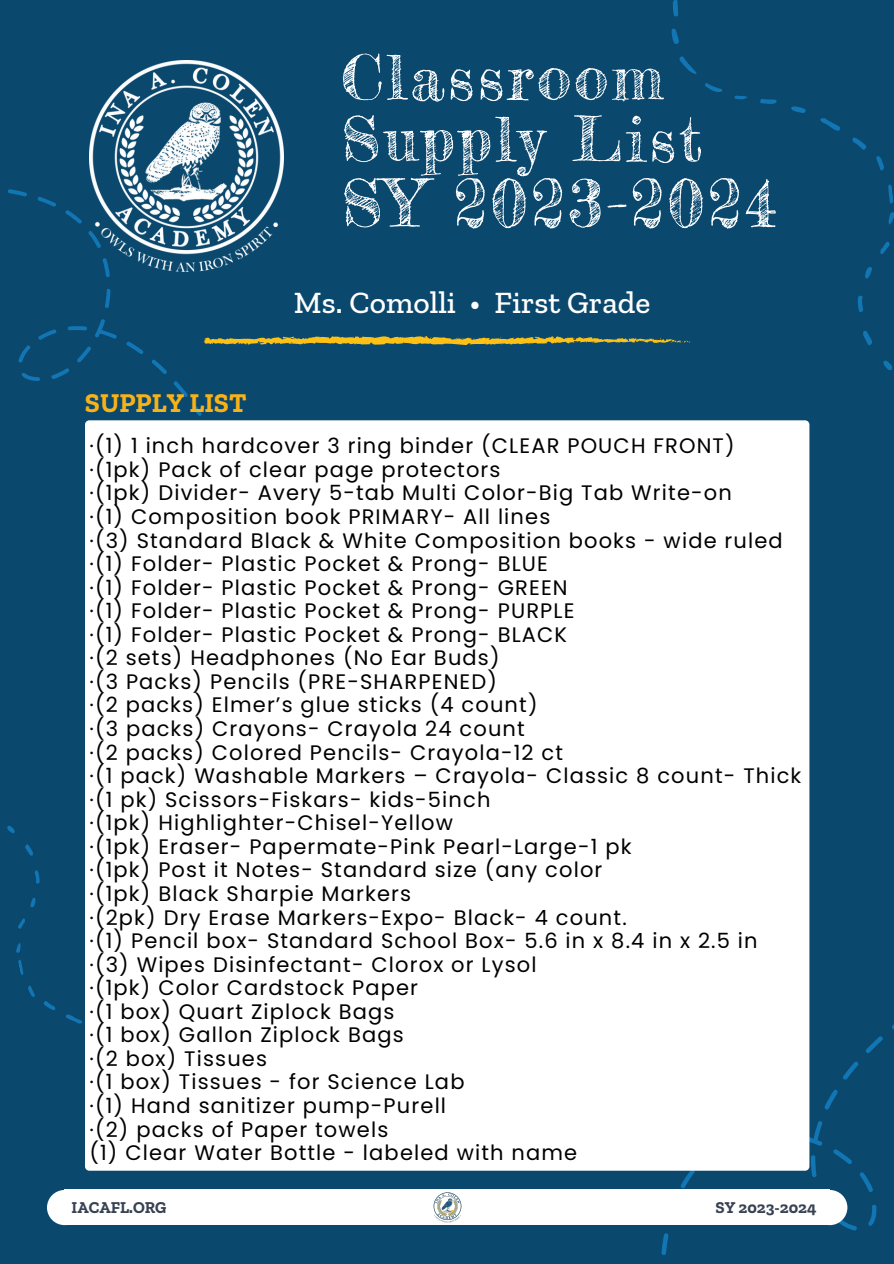
<style>
.page{position:relative;width:894px;height:1264px;background:#fff}
.page>*{position:absolute;margin:0;border:0;box-sizing:border-box;transform-origin:0 0}
.t1{font:65.25px "Frederickathe Great";letter-spacing:.055em;color:#fff}
.t2{font:61.8px "Frederickathe Great";letter-spacing:.055em;color:#fff}
.t3{font:500 31.5px "Zilla Slab";color:#fff}
.t4{font:700 27px "Zilla Slab";color:#f8b218}
.t5{font:21px "Poppins";letter-spacing:.055em;color:#000}
.t6{font:700 16.5px "Zilla Slab";color:#384254}
</style>
<div class="page">
<div style="left:0;top:0;width:893px;height:1263px;background:#0b486e"></div>
<img style="left:89px;top:60px;width:194px;height:212px">
<div style="left:47px;top:1189px;width:35px;height:36px;background:#fff;border-radius:50%"></div>
<svg style="left:677px;top:1170px;width:44px;height:19px"></svg>
<svg style="left:865px;top:1036px;width:18px;height:17px"></svg>
<svg style="left:843px;top:1061px;width:16px;height:19px"></svg>
<svg style="left:661px;top:1233px;width:8px;height:22px"></svg>
<svg style="left:824px;top:1090px;width:14px;height:20px"></svg>
<svg style="left:800px;top:1119px;width:77px;height:112px"></svg>
<div style="left:812px;top:1189px;width:35px;height:36px;background:#fff;border-radius:50%"></div>
<div style="left:65px;top:1189px;width:764px;height:35px;background:#fff"></div>
<svg style="left:204px;top:336px;width:486px;height:9px"></svg>
<img style="left:427px;top:1192px;width:40px;height:33px">
<svg style="left:820px;top:118px;width:21px;height:13px"></svg>
<svg style="left:679px;top:56px;width:17px;height:18px"></svg>
<svg style="left:671px;top:28px;width:8px;height:16px"></svg>
<svg style="left:852px;top:137px;width:14px;height:13px"></svg>
<svg style="left:673px;top:0;width:5px;height:17px"></svg>
<svg style="left:863px;top:331px;width:9px;height:15px"></svg>
<svg style="left:888px;top:184px;width:5px;height:20px"></svg>
<svg style="left:705px;top:83px;width:17px;height:9px"></svg>
<svg style="left:760px;top:99px;width:16px;height:5px"></svg>
<svg style="left:857px;top:295px;width:6px;height:17px"></svg>
<svg style="left:791px;top:106px;width:15px;height:7px"></svg>
<svg style="left:876px;top:156px;width:8px;height:15px"></svg>
<svg style="left:865px;top:267px;width:7px;height:12px"></svg>
<svg style="left:880px;top:242px;width:10px;height:12px"></svg>
<svg style="left:883px;top:360px;width:9px;height:10px"></svg>
<svg style="left:888px;top:212px;width:5px;height:13px"></svg>
<svg style="left:734px;top:95px;width:13px;height:5px"></svg>
<svg style="left:65px;top:207px;width:38px;height:42px"></svg>
<svg style="left:96px;top:257px;width:20px;height:20px"></svg>
<svg style="left:38px;top:197px;width:18px;height:10px"></svg>
<svg style="left:151px;top:359px;width:37px;height:38px"></svg>
<svg style="left:8px;top:189px;width:19px;height:8px"></svg>
<svg style="left:126px;top:341px;width:18px;height:13px"></svg>
<svg style="left:105px;top:288px;width:6px;height:20px"></svg>
<svg style="left:18px;top:319px;width:99px;height:62px"></svg>
<svg style="left:193px;top:406px;width:9px;height:10px"></svg>
<svg style="left:66px;top:1014px;width:17px;height:10px"></svg>
<svg style="left:43px;top:1001px;width:13px;height:9px"></svg>
<svg style="left:25px;top:844px;width:8px;height:12px"></svg>
<svg style="left:18px;top:960px;width:6px;height:15px"></svg>
<svg style="left:34px;top:870px;width:6px;height:14px"></svg>
<svg style="left:28px;top:985px;width:7px;height:12px"></svg>
<svg style="left:30px;top:898px;width:6px;height:10px"></svg>
<svg style="left:18px;top:918px;width:7px;height:11px"></svg>
<svg style="left:7px;top:825px;width:8px;height:8px"></svg>
<svg style="left:16px;top:943px;width:5px;height:10px"></svg>
<div style="left:85px;top:420px;width:724px;height:750px;background:#fff;border-radius:4px"></div>
<p class="t2" style="left:341px;top:39px;width:324px">Classroom</p>
<p class="t2" style="left:341px;top:101px;width:362px">Supply List</p>
<p class="t1" style="left:341px;top:163px;width:437px">SY 2023-2024</p>
<p class="t3" style="left:294px;top:283px;width:358px">Ms. Comolli • First Grade</p>
<p class="t4" style="left:85px;top:386px;width:163px">SUPPLY LIST</p>
<p class="t5" style="left:89px;top:431px;width:646px">·(1) 1 inch hardcover 3 ring binder (CLEAR POUCH FRONT)</p>
<p class="t5" style="left:89px;top:455px;width:412px">·(1pk) Pack of clear page protectors</p>
<p class="t5" style="left:89px;top:478px;width:643px">·(1pk) Divider- Avery 5-tab Multi Color-Big Tab Write-on</p>
<p class="t5" style="left:89px;top:502px;width:462px">·(1) Composition book PRIMARY- All lines</p>
<p class="t5" style="left:89px;top:525px;width:694px">·(3) Standard Black &amp; White Composition books - wide ruled</p>
<p class="t5" style="left:89px;top:549px;width:460px">·(1) Folder- Plastic Pocket &amp; Prong- BLUE</p>
<p class="t5" style="left:89px;top:572px;width:479px">·(1) Folder- Plastic Pocket &amp; Prong- GREEN</p>
<p class="t5" style="left:89px;top:596px;width:486px">·(1) Folder- Plastic Pocket &amp; Prong- PURPLE</p>
<p class="t5" style="left:89px;top:619px;width:479px">·(1) Folder- Plastic Pocket &amp; Prong- BLACK</p>
<p class="t5" style="left:89px;top:643px;width:411px">·(2 sets) Headphones (No Ear Buds)</p>
<p class="t5" style="left:89px;top:667px;width:409px">·(3 Packs) Pencils (PRE-SHARPENED)</p>
<p class="t5" style="left:89px;top:690px;width:449px">·(2 packs) Elmer’s glue sticks (4 count)</p>
<p class="t5" style="left:89px;top:714px;width:437px">·(3 packs) Crayons- Crayola 24 count</p>
<p class="t5" style="left:89px;top:737px;width:475px">·(2 packs) Colored Pencils- Crayola-12 ct</p>
<p class="t5" style="left:89px;top:761px;width:713px">·(1 pack) Washable Markers – Crayola- Classic 8 count- Thick</p>
<p class="t5" style="left:89px;top:784px;width:402px">·(1 pk) Scissors-Fiskars- kids-5inch</p>
<p class="t5" style="left:89px;top:808px;width:365px">·(1pk) Highlighter-Chisel-Yellow</p>
<p class="t5" style="left:89px;top:831px;width:543px">·(1pk) Eraser- Papermate-Pink Pearl-Large-1 pk</p>
<p class="t5" style="left:89px;top:855px;width:514px">·(1pk) Post it Notes- Standard size (any color</p>
<p class="t5" style="left:89px;top:878px;width:323px">·(1pk) Black Sharpie Markers</p>
<p class="t5" style="left:89px;top:902px;width:538px">·(2pk) Dry Erase Markers-Expo- Black- 4 count.</p>
<p class="t5" style="left:89px;top:926px;width:669px">·(1) Pencil box- Standard School Box- 5.6 in x 8.4 in x 2.5 in</p>
<p class="t5" style="left:89px;top:949px;width:448px">·(3) Wipes Disinfectant- Clorox or Lysol</p>
<p class="t5" style="left:89px;top:973px;width:330px">·(1pk) Color Cardstock Paper</p>
<p class="t5" style="left:89px;top:996px;width:306px">·(1 box) Quart Ziplock Bags</p>
<p class="t5" style="left:89px;top:1020px;width:316px">·(1 box) Gallon Ziplock Bags</p>
<p class="t5" style="left:89px;top:1043px;width:179px">·(2 box) Tissues</p>
<p class="t5" style="left:89px;top:1067px;width:376px">·(1 box) Tissues - for Science Lab</p>
<p class="t5" style="left:89px;top:1090px;width:358px">·(1) Hand sanitizer pump-Purell</p>
<p class="t5" style="left:89px;top:1114px;width:300px">·(2) packs of Paper towels</p>
<p class="t5" style="left:89px;top:1137px;width:489px">(1) Clear Water Bottle - labeled with name</p>
<p class="t6" style="left:715px;top:1197px;width:102px">SY 2023-2024</p>
<p class="t6" style="left:71px;top:1197px;width:96px">IACAFL.ORG</p>
</div>
